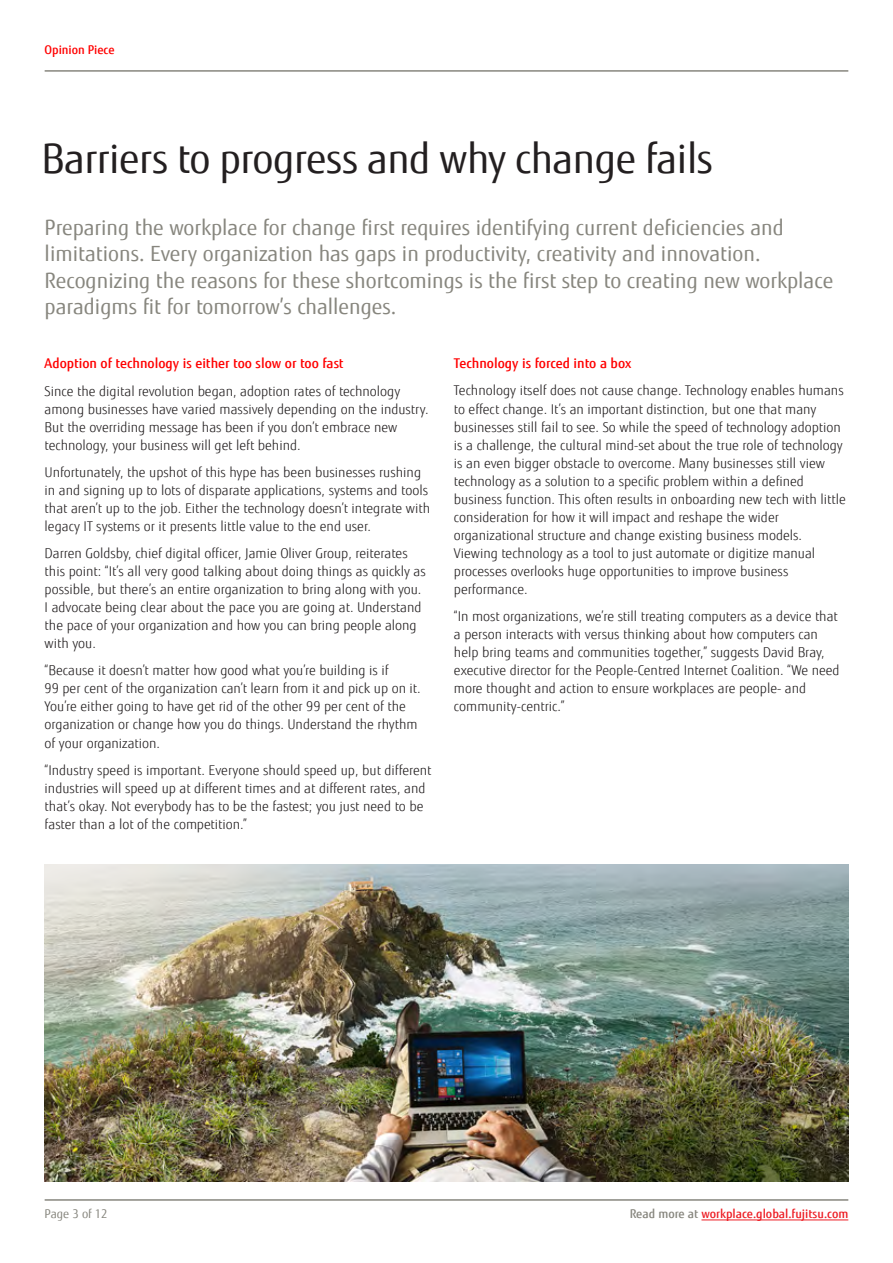
<style>
.page{position:relative;width:893px;height:1263px;background:#fff}
.page>*{position:absolute;margin:0;border:0;box-sizing:border-box;transform-origin:0 0}
.t1{font:40.5px "Fujitsu Sans";letter-spacing:-.01em;color:#231f20}
.t2{font:21px/26.2px "Fujitsu Sans";color:#87867e}
.t3{font:300 13.5px/18px "Fujitsu Sans";color:#231f20}
.t4{font:500 13.5px "Fujitsu Sans";color:#f00}
.t5{font:500 12px "Fujitsu Sans";color:#ed1d24}
.t6{font:500 12px "Fujitsu Sans";color:#f00}
.t7{font:12px "Fujitsu Sans";color:#87867e}
.s1{color:#87867e}
</style>
<div class="page">
<hr style="left:45px;top:70px;width:803px;height:2px;background:#87867e">
<img style="left:45px;top:865px;width:803px;height:316px">
<hr style="left:45px;top:1199px;width:803px;height:2px;background:#87867e">
<hr style="left:701px;top:1219px;width:147px;height:1px;background:#ed1d24">
<p class="t6" style="left:45px;top:42px;width:72px">Opinion Piece</p>
<h1 class="t1" style="left:41px;top:134px;width:673px">Barriers to progress and why change fails</h1>
<p class="t2" style="left:45px;top:215px;width:790px">Preparing the workplace for change first requires identifying current deficiencies and limitations. Every organization has gaps in productivity, creativity and innovation.<br>Recognizing the reasons for these shortcomings is the first step to creating new workplace paradigms fit for tomorrow’s challenges.</p>
<p class="t4" style="left:45px;top:355px;width:300px">Adoption of technology is either too slow or too fast</p>
<p class="t3" style="left:45px;top:382px;width:385px">Since the digital revolution began, adoption rates of technology among businesses have varied massively depending on the industry.<br>But the overriding message has been if you don’t embrace new technology, your business will get left behind.</p>
<p class="t3" style="left:45px;top:463px;width:387px">Unfortunately, the upshot of this hype has been businesses rushing in and signing up to lots of disparate applications, systems and tools that aren’t up to the job. Either the technology doesn’t integrate with legacy IT systems or it presents little value to the end user.</p>
<p class="t3" style="left:45px;top:544px;width:383px">Darren Goldsby, chief digital officer, Jamie Oliver Group, reiterates this point: “It’s all very good talking about doing things as quickly as possible, but there’s an entire organization to bring along with you.<br>I advocate being clear about the pace you are going at. Understand the pace of your organization and how you can bring people along with you.</p>
<p class="t3" style="left:45px;top:662px;width:378px">“Because it doesn’t matter how good what you’re building is if<br>99 per cent of the organization can’t learn from it and pick up on it.<br>You’re either going to have get rid of the other 99 per cent of the organization or change how you do things. Understand the rhythm of your organization.</p>
<p class="t3" style="left:45px;top:761px;width:388px">“Industry speed is important. Everyone should speed up, but different industries will speed up at different times and at different rates, and that’s okay. Not everybody has to be the fastest; you just need to be faster than a lot of the competition.”</p>
<p class="t4" style="left:454px;top:355px;width:179px">Technology is forced into a box</p>
<p class="t3" style="left:454px;top:382px;width:393px">Technology itself does not cause change. Technology enables humans to effect change. It’s an important distinction, but one that many businesses still fail to see. So while the speed of technology adoption is a challenge, the cultural mind-set about the true role of technology is an even bigger obstacle to overcome. Many businesses still view technology as a solution to a specific problem within a defined business function. This often results in onboarding new tech with little consideration for how it will impact and reshape the wider organizational structure and change existing business models.<br>Viewing technology as a tool to just automate or digitize manual processes overlooks huge opportunities to improve business performance.</p>
<p class="t3" style="left:454px;top:607px;width:387px">“In most organizations, we’re still treating computers as a device that a person interacts with versus thinking about how computers can help bring teams and communities together,” suggests David Bray, executive director for the People-Centred Internet Coalition. “We need more thought and action to ensure workplaces are people- and community-centric.”</p>
<p class="t7" style="left:45px;top:1207px;width:64px">Page 3 of 12</p>
<p class="t5" style="left:630px;top:1207px;width:220px"><span class="s1">Read more at</span> workplace.global.fujitsu.com</p>
</div>
